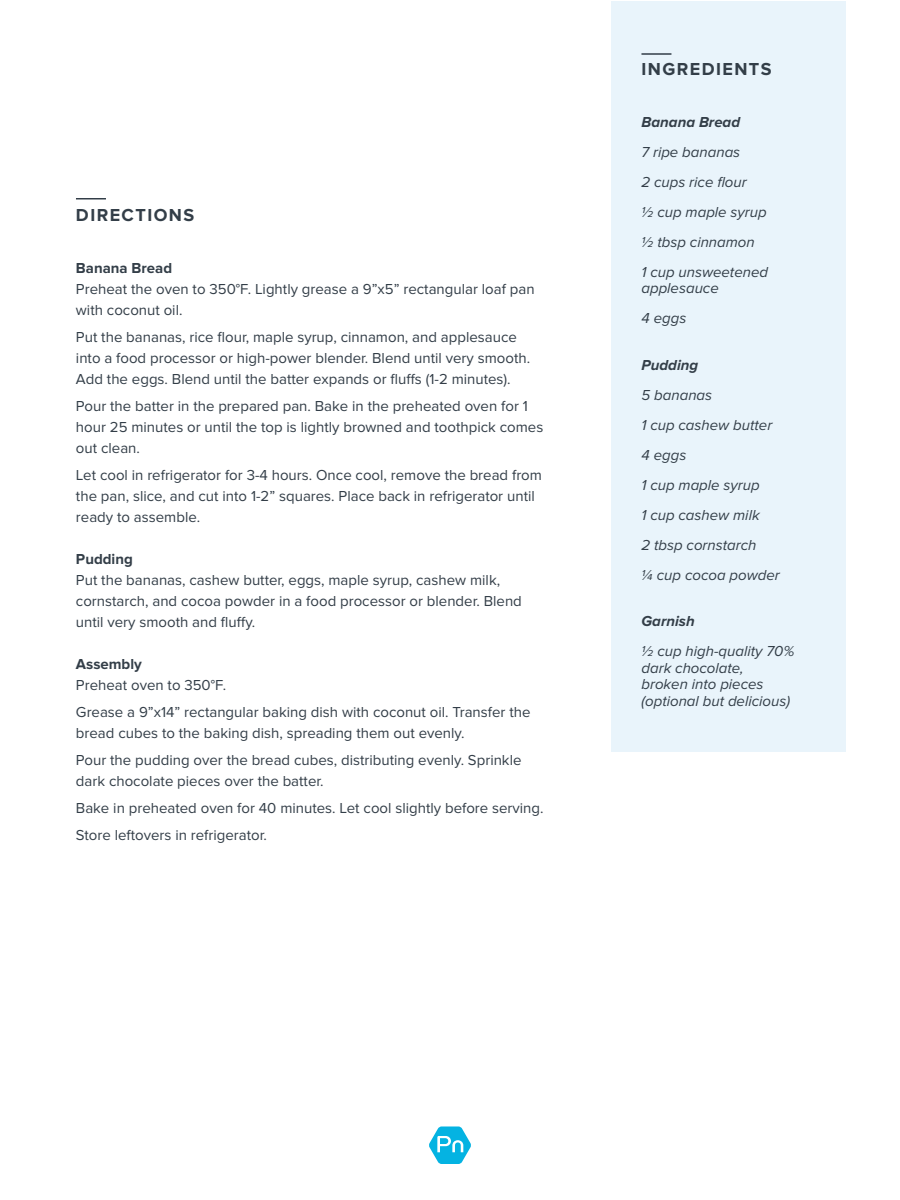
<style>
.page{position:relative;width:900px;height:1200px;background:#fff}
.page>*{position:absolute;margin:0;border:0;box-sizing:border-box;transform-origin:0 0}
.t1{font:700 18px "Proxima Nova";letter-spacing:.08em;color:#333e48}
.t2{font:15px/21px "Proxima Nova";color:#333e48}
.t3{font:italic 15px/30px "Proxima Nova";color:#333e48}
.t4{font:700 15px "Proxima Nova";color:#333e48}
.t5{font:italic 700 15px "Proxima Nova";color:#333e48}
</style>
<div class="page">
<div style="left:611px;top:1px;width:234px;height:751px;background:#e9f4fb"></div>
<hr style="left:76px;top:198px;width:30px;height:2px;background:#333e48">
<hr style="left:641px;top:53px;width:30px;height:2px;background:#333e48">
<svg style="left:429px;top:1126px;width:42px;height:38px"></svg>
<p class="t1" style="left:76px;top:205px;width:120px">DIRECTIONS</p>
<p class="t4" style="left:76px;top:259px;width:98px">Banana Bread</p>
<p class="t2" style="left:76px;top:279px;width:460px">Preheat the oven to 350°F. Lightly grease a 9”x5” rectangular loaf pan with coconut oil.</p>
<p class="t2" style="left:76px;top:327px;width:456px">Put the bananas, rice flour, maple syrup, cinnamon, and applesauce into a food processor or high-power blender. Blend until very smooth.<br>Add the eggs. Blend until the batter expands or fluffs (1-2 minutes).</p>
<p class="t2" style="left:76px;top:396px;width:469px">Pour the batter in the prepared pan. Bake in the preheated oven for 1 hour 25 minutes or until the top is lightly browned and toothpick comes out clean.</p>
<p class="t2" style="left:76px;top:465px;width:468px">Let cool in refrigerator for 3-4 hours. Once cool, remove the bread from the pan, slice, and cut into 1-2” squares. Place back in refrigerator until ready to assemble.</p>
<p class="t4" style="left:76px;top:550px;width:58px">Pudding</p>
<p class="t2" style="left:76px;top:570px;width:447px">Put the bananas, cashew butter, eggs, maple syrup, cashew milk, cornstarch, and cocoa powder in a food processor or blender. Blend until very smooth and fluffy.</p>
<p class="t4" style="left:76px;top:655px;width:67px">Assembly</p>
<p class="t2" style="left:76px;top:672px;width:456px;line-height:27px">Preheat oven to 350°F.<br>Grease a 9”x14” rectangular baking dish with coconut oil. Transfer the</p>
<p class="t2" style="left:76px;top:720px;width:447px;line-height:27px">bread cubes to the baking dish, spreading them out evenly.<br>Pour the pudding over the bread cubes, distributing evenly. Sprinkle</p>
<p class="t2" style="left:76px;top:768px;width:469px;line-height:27px">dark chocolate pieces over the batter.<br>Bake in preheated oven for 40 minutes. Let cool slightly before serving.<br>Store leftovers in refrigerator.</p>
<p class="t1" style="left:641px;top:59px;width:132px">INGREDIENTS</p>
<p class="t5" style="left:641px;top:113px;width:100px">Banana Bread</p>
<p class="t3" style="left:641px;top:137px;width:128px">7 ripe bananas<br>2 cups rice flour<br>½ cup maple syrup ½ tbsp cinnamon<br>1 cup unsweetened</p>
<p class="t3" style="left:641px;top:274px;width:79px">applesauce<br>4 eggs</p>
<p class="t5" style="left:641px;top:356px;width:58px">Pudding</p>
<p class="t3" style="left:641px;top:380px;width:140px">5 bananas<br>1 cup cashew butter<br>4 eggs<br>1 cup maple syrup<br>1 cup cashew milk<br>2 tbsp cornstarch<br>¼ cup cocoa powder</p>
<p class="t5" style="left:641px;top:613px;width:55px">Garnish</p>
<p class="t3" style="left:641px;top:644px;width:154px;line-height:16.5px">½ cup high-quality 70% dark chocolate,<br>broken into pieces (optional but delicious)</p>
</div>
